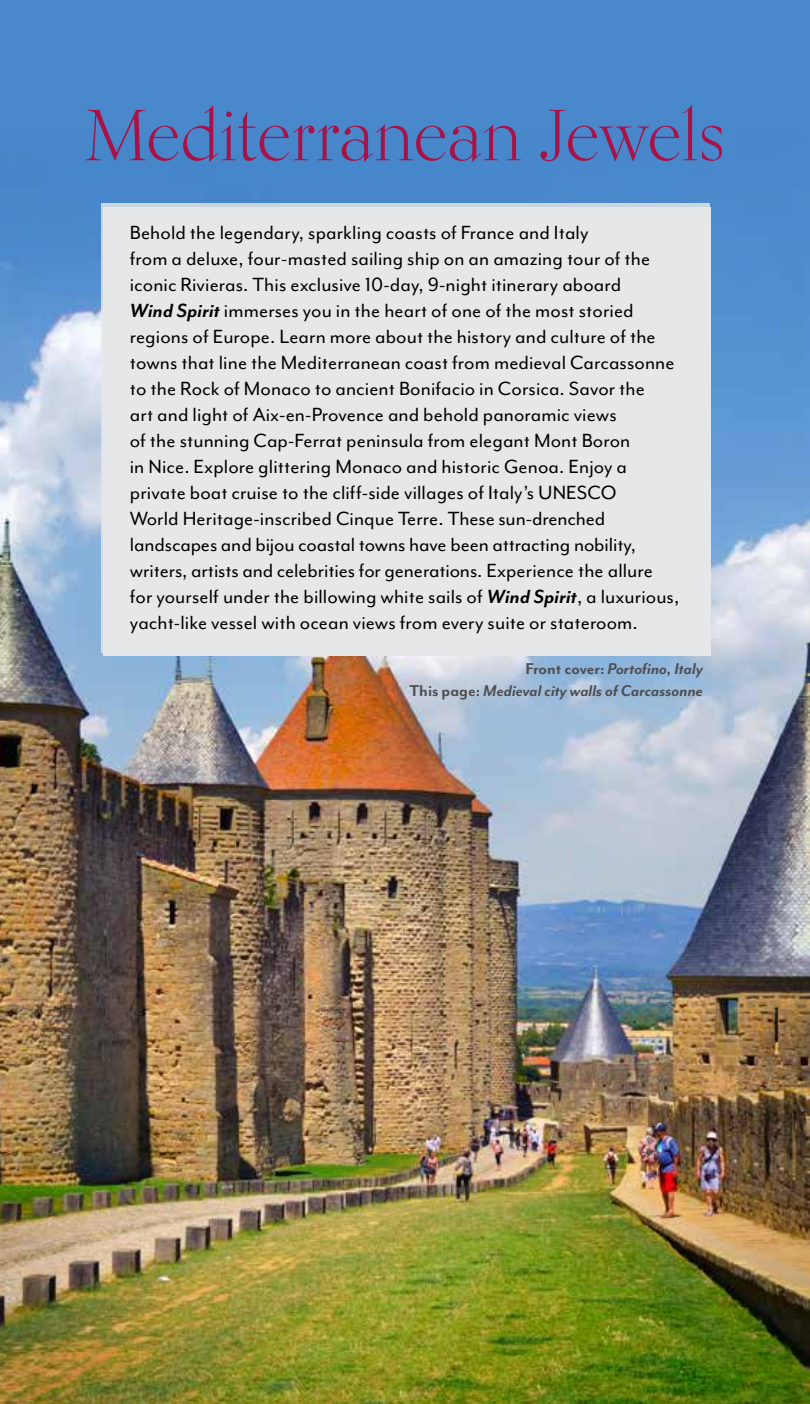
<style>
.page{position:relative;width:810px;height:1404px;background:#4888cb}
.page>*{position:absolute;margin:0;border:0;box-sizing:border-box;transform-origin:0 0}
.t1{font:72px "Kumlien Pro";letter-spacing:-.015em;color:#a81246}
.t2{font:22px/26px "Mr Eaves Mod OT";letter-spacing:.005em;color:#000}
.t3{font:italic 700 18px/22px "Mr Eaves Mod OT";color:#4d4d4f;text-align:right}
.s1{font-weight:700;font-style:italic}
.s2{font-style:normal}
</style>
<div class="page">
<img style="left:0;top:203px;width:810px;height:1201px">
<div style="left:103px;top:207px;width:607px;height:449px;background:#e6e7e8"></div>
<h1 class="t1" style="left:84px;top:92px;width:643px">Mediterranean Jewels</h1>
<p class="t2" style="left:130px;top:219px;width:551px">Behold the legendary, sparkling coasts of France and Italy<br>from a deluxe, four-masted sailing ship on an amazing tour of the iconic Rivieras. This exclusive 10-day, 9-night itinerary aboard<br><span class="s1">Wind Spirit</span> immerses you in the heart of one of the most storied regions of Europe. Learn more about the history and culture of the towns that line the Mediterranean coast from medieval Carcassonne to the Rock of Monaco to ancient Bonifacio in Corsica. Savor the<br>art and light of Aix-en-Provence and behold panoramic views<br>of the stunning Cap-Ferrat peninsula from elegant Mont Boron<br>in Nice. Explore glittering Monaco and historic Genoa. Enjoy a private boat cruise to the cliff-side villages of Italy’s UNESCO<br>World Heritage‑inscribed Cinque Terre. These sun-drenched landscapes and bijou coastal towns have been attracting nobility, writers, artists and celebrities for generations. Experience the allure for yourself under the billowing white sails of <span class="s1">Wind Spirit</span>, a luxurious, yacht-like vessel with ocean views from every suite or stateroom.</p>
<p class="t3" style="left:409px;top:658px;width:295px"><span class="s2">Front cover:</span> Portofino, Italy<br><span class="s2">This page:</span> Medieval city walls of Carcassonne</p>
</div>
